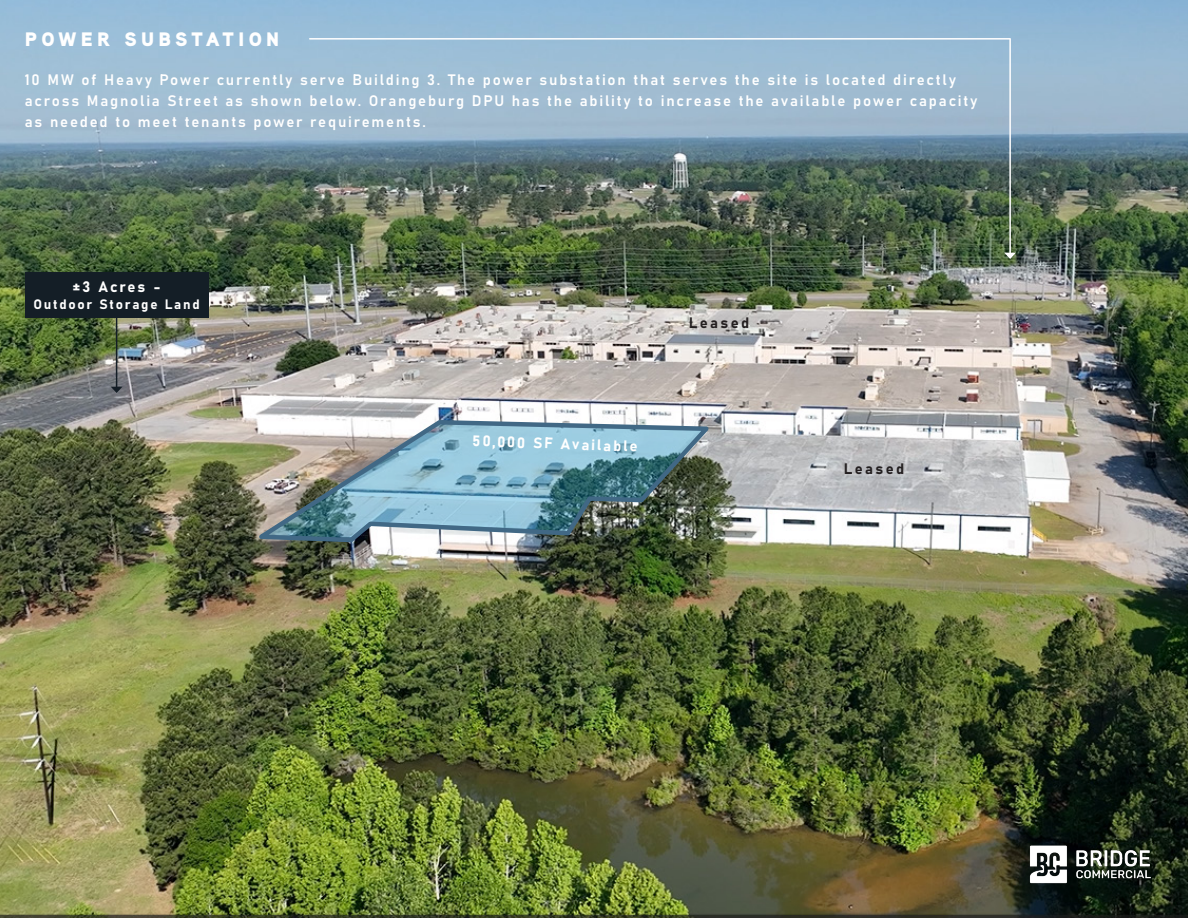
<style>
.page{position:relative;width:1188px;height:918px;background:#fff}
.page>*{position:absolute;margin:0;border:0;box-sizing:border-box;transform-origin:0 0}
.t1{font:900 19.5px "Aaux Next";letter-spacing:.22em;color:#fff}
.t2{font:15px/21px "Bahnschrift";letter-spacing:.12em;color:#fff}
.t3{font:15px "Bahnschrift";letter-spacing:.16em;color:#231f20}
.t4{font:13.5px "Bahnschrift";letter-spacing:.13em;color:#fff}
</style>
<div class="page">
<img style="left:0;top:0;width:1188px;height:918px">
<hr style="left:310px;top:38px;width:700px;height:2px;background:#fff">
<hr style="left:1009px;top:39px;width:2px;height:214px;background:#fff">
<svg style="left:1004px;top:253px;width:12px;height:6px"></svg>
<img style="left:1021px;top:837px;width:137px;height:54px">
<img style="left:247px;top:416px;width:469px;height:129px">
<hr style="left:116px;top:305px;width:1px;height:82px;background:#141e26">
<svg style="left:111px;top:387px;width:11px;height:6px"></svg>
<div style="left:25px;top:272px;width:183px;height:45px;background:#141e26"></div>
<p class="t1" style="left:25px;top:25px;width:256px">POWER SUBSTATION</p>
<p class="t2" style="left:25px;top:68px;width:954px">10 MW of Heavy Power currently serve Building 3. The power substation that serves the site is located directly across Magnolia Street as shown below. Orangeburg DPU has the ability to increase the available power capacity as needed to meet tenants power requirements.</p>
<p class="t2" style="left:73px;top:276px;width:89px">±3 Acres -</p>
<p class="t4" style="left:33px;top:294px;width:168px">Outdoor Storage Land</p>
<p class="t2" style="left:473px;top:429px;width:167px;rotate:2deg">50,000 SF Available</p>
<p class="t3" style="left:689px;top:311px;width:62px;rotate:1deg">Leased</p>
<p class="t3" style="left:844px;top:457px;width:62px">Leased</p>
</div>
